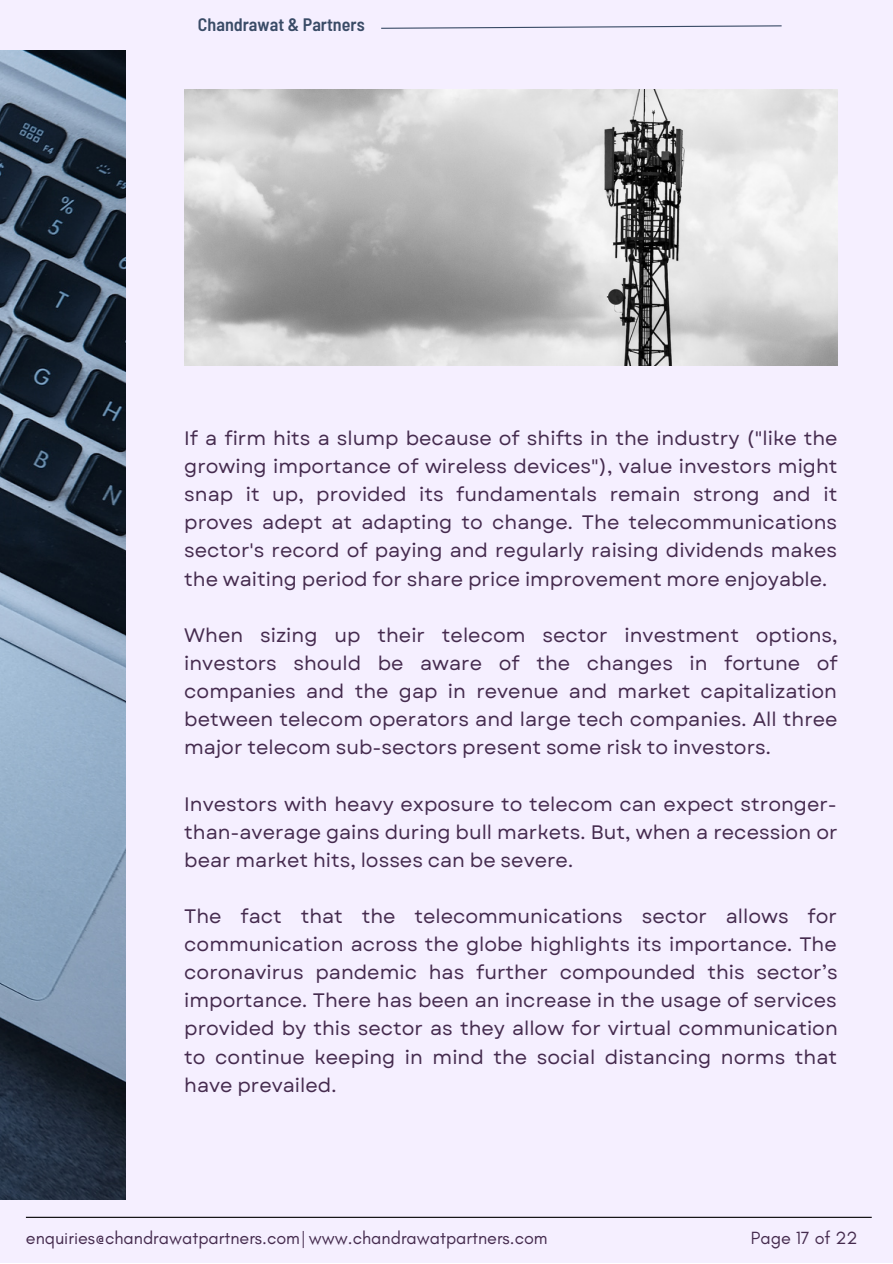
<style>
.page{position:relative;width:893px;height:1264px;background:#fff}
.page>*{position:absolute;margin:0;border:0;box-sizing:border-box;transform-origin:0 0}
.t1{font:19.5px/28px "Garet";color:#452b4e;text-align:justify}
.t2{font:18px "Glacial Indifference";color:#452b4e}
.t3{font:600 semi-condensed 18px "Barlow";color:#394b66}
</style>
<div class="page">
<div style="left:0;top:0;width:892px;height:1262px;background:#f5efff"></div>
<img style="left:0;top:50px;width:125px;height:1149px">
<svg style="left:381px;top:25px;width:401px;height:4px"></svg>
<img style="left:184px;top:89px;width:653px;height:277px">
<hr style="left:26px;top:1216px;width:845px;height:1px;background:#000">
<p class="t3" style="left:198px;top:13px;width:168px">Chandrawat &amp; Partners</p>
<p class="t1" style="left:184px;top:424px;width:655px">If a firm hits a slump because of shifts in the industry ("like the growing importance of wireless devices"), value investors might snap it up, provided its fundamentals remain strong and it proves adept at adapting to change. The telecommunications sector's record of paying and regularly raising dividends makes the waiting period for share price improvement more enjoyable.</p>
<p class="t1" style="left:184px;top:621px;width:655px">When sizing up their telecom sector investment options, investors should be aware of the changes in fortune of companies and the gap in revenue and market capitalization between telecom operators and large tech companies. All three major telecom sub-sectors present some risk to investors.</p>
<p class="t1" style="left:184px;top:789px;width:655px">Investors with heavy exposure to telecom can expect stronger&shy;than-average gains during bull markets. But, when a recession or bear market hits, losses can be severe.</p>
<p class="t1" style="left:184px;top:902px;width:655px">The fact that the telecommunications sector allows for communication across the globe highlights its importance. The coronavirus pandemic has further compounded this sector’s importance. There has been an increase in the usage of services provided by this sector as they allow for virtual communication to continue keeping in mind the social distancing norms that have prevailed.</p>
<p class="t2" style="left:26px;top:1226px;width:523px">enquiries@chandrawatpartners.com| www.chandrawatpartners.com</p>
<p class="t2" style="left:751px;top:1226px;width:108px">Page 17 of 22</p>
</div>
